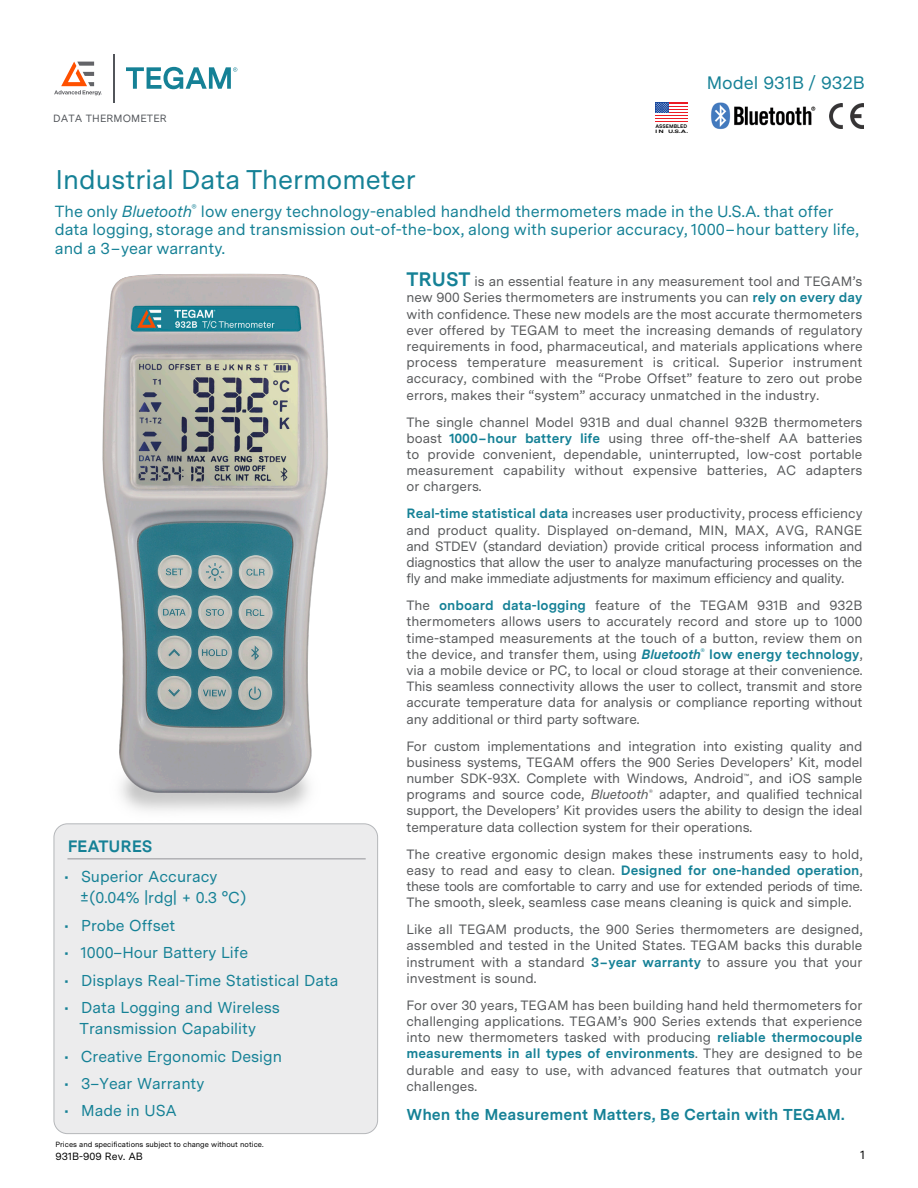
<style>
.page{position:relative;width:918px;height:1188px;background:#fff}
.page>*{position:absolute;margin:0;border:0;box-sizing:border-box;transform-origin:0 0}
.Headline{font:27px "Messina Sans";color:#158196}
.t1{font:18px "Messina Sans";color:#158196}
.Features_Headline{font:700 16.5px "Messina Sans";color:#158196}
.Tell_Em{font:16.2px/18.8px "Messina Sans";color:#158196}
.t2{font:15.75px/21px "Messina Sans";color:#158196}
.Body_Copy{font:700 15.75px "Messina Sans";color:#158196}
.Body_Copy-2{font:13.5px/16.2px "Messina Sans";color:#57595b;text-align:justify}
.t3{font:12px "Messina Sans";color:#000}
.t4{font:10.5px "Messina Sans";letter-spacing:.01em;color:#52555a}
.t5{font:10.5px "Messina Sans";color:#000}
.t6{font:7.5px "Messina Sans";color:#000}
.t7{font:700 5.1px "Messina Sans";color:#000}
.t8{font:700 4.8px "Messina Sans";color:#000;scale:1.5 1}
.s1{font-family:"Messina Sans Web";font-style:italic}
.s2{font-weight:700;font-size:19.5px;color:#158196}
.s3{font-weight:700;color:#158196}
.s4{font-family:"Messina Sans Web";font-weight:700;font-style:italic;color:#158196}
</style>
<div class="page">
<hr style="left:113px;top:54px;width:1px;height:48px;background:#52555a">
<svg style="left:54px;top:62px;width:48px;height:33px"></svg>
<svg style="left:126px;top:67px;width:111px;height:22px"></svg>
<img style="left:830px;top:104px;width:34px;height:24px">
<div style="left:655px;top:103px;width:32px;height:19px;background:#ec1b24"></div>
<svg style="left:656px;top:103px;width:32px;height:10px"></svg>
<hr style="left:655px;top:113px;width:33px;height:2px;background:#fff">
<hr style="left:655px;top:116px;width:33px;height:2px;background:#fff">
<hr style="left:655px;top:119px;width:33px;height:2px;background:#fff">
<img style="left:711px;top:102px;width:105px;height:27px">
<img style="left:102px;top:273px;width:226px;height:538px">
<div style="left:54px;top:824px;width:324px;height:310px;background:#ececed;border-radius:14px"></div>
<div style="left:54px;top:823px;width:324px;height:311px;border:1px solid #b5b7ba;border-radius:14px"></div>
<hr style="left:67px;top:858px;width:299px;height:1px;background:#939498">
<p class="t4" style="left:53px;top:110px;width:115px">DATA THERMOMETER</p>
<p class="Headline" style="left:56px;top:160px;width:362px">Industrial Data Thermometer</p>
<p class="t7" style="left:656px;top:123px;width:33px">ASSEMBLED</p>
<p class="t8" style="left:655px;top:128px;width:23px">IN U.S.A.</p>
<h2 class="t1" style="left:707px;top:69px;width:160px">Model 931B / 932B</h2>
<p class="Tell_Em" style="left:55px;top:201px;width:806px">The only <span class="s1">Bluetooth</span><sup>®</sup> low energy technology-enabled handheld thermometers made in the U.S.A. that offer data logging, storage and transmission out-of-the-box, along with superior accuracy, 1000–hour battery life, and a 3–year warranty.</p>
<p class="Features_Headline" style="left:68px;top:834px;width:86px">FEATURES</p>
<p class="t2" style="left:80px;top:866px;width:168px;text-indent:-15px">• Superior Accuracy ±(0.04% |rdg| + 0.3 °C)</p>
<p class="t2" style="left:64px;top:914px;width:112px">• Probe Offset</p>
<p class="t2" style="left:64px;top:942px;width:185px">• 1000–Hour Battery Life</p>
<p class="t2" style="left:64px;top:969px;width:276px">• Displays Real-Time Statistical Data</p>
<p class="t2" style="left:64px;top:997px;width:217px;text-align:center">• Data Logging and Wireless<br>Transmission Capability</p>
<p class="t2" style="left:64px;top:1045px;width:219px">• Creative Ergonomic Design</p>
<p class="t2" style="left:64px;top:1073px;width:141px">• 3–Year Warranty</p>
<p class="t2" style="left:64px;top:1100px;width:114px">• Made in USA</p>
<p class="t6" style="left:55px;top:1139px;width:210px">Prices and specifications subject to change without notice.</p>
<p class="t5" style="left:55px;top:1148px;width:89px">931B-909 Rev. AB</p>
<p class="Body_Copy-2" style="left:406px;top:273px;width:458px"><span class="s2">TRUST</span> is an essential feature in any measurement tool and TEGAM’s new 900 Series thermometers are instruments you can <span class="s3">rely on every day </span>with confidence. These new models are the most accurate thermometers ever offered by TEGAM to meet the increasing demands of regulatory requirements in food, pharmaceutical, and materials applications where process temperature measurement is critical. Superior instrument accuracy, combined with the “Probe Offset” feature to zero out probe errors, makes their “system” accuracy unmatched in the industry.</p>
<p class="Body_Copy-2" style="left:406px;top:413px;width:458px">The single channel Model 931B and dual channel 932B thermometers boast <span class="s3">1000–hour battery life</span> using three off-the-shelf AA batteries to provide convenient, dependable, uninterrupted, low-cost portable measurement capability without expensive batteries, AC adapters or chargers.</p>
<p class="Body_Copy-2" style="left:406px;top:505px;width:458px"><span class="s3">Real-time statistical data</span> increases user productivity, process efficiency and product quality. Displayed on-demand, MIN, MAX, AVG, RANGE and STDEV (standard deviation) provide critical process information and diagnostics that allow the user to analyze manufacturing processes on the fly and make immediate adjustments for maximum efficiency and quality.</p>
<p class="Body_Copy-2" style="left:406px;top:597px;width:458px">The <span class="s3">onboard data-logging</span> feature of the TEGAM 931B and 932B thermometers allows users to accurately record and store up to 1000 time-stamped measurements at the touch of a button, review them on the device, and transfer them, using <span class="s4">Bluetooth</span><sup>®</sup> <span class="s3">low energy technology</span>, via a mobile device or PC, to local or cloud storage at their convenience.<br>This seamless connectivity allows the user to collect, transmit and store accurate temperature data for analysis or compliance reporting without any additional or third party software.</p>
<p class="Body_Copy-2" style="left:406px;top:737px;width:458px">For custom implementations and integration into existing quality and business systems, TEGAM offers the 900 Series Developers’ Kit, model number SDK-93X. Complete with Windows, Android<sup>™</sup>, and iOS sample programs and source code, <span class="s1">Bluetooth</span><sup>®</sup> adapter, and qualified technical support, the Developers’ Kit provides users the ability to design the ideal temperature data collection system for their operations.</p>
<p class="Body_Copy-2" style="left:406px;top:845px;width:458px">The creative ergonomic design makes these instruments easy to hold, easy to read and easy to clean. <span class="s3">Designed for one-handed operation</span>, these tools are comfortable to carry and use for extended periods of time.<br>The smooth, sleek, seamless case means cleaning is quick and simple.</p>
<p class="Body_Copy-2" style="left:406px;top:921px;width:458px">Like all TEGAM products, the 900 Series thermometers are designed, assembled and tested in the United States. TEGAM backs this durable instrument with a standard <span class="s3">3–year warranty</span> to assure you that your investment is sound.</p>
<p class="Body_Copy-2" style="left:406px;top:997px;width:458px">For over 30 years, TEGAM has been building hand held thermometers for challenging applications. TEGAM’s 900 Series extends that experience into new thermometers tasked with producing <span class="s3">reliable thermocouple measurements in all types of environments</span>. They are designed to be durable and easy to use, with advanced features that outmatch your challenges.</p>
<p class="Body_Copy" style="left:406px;top:1103px;width:440px">When the Measurement Matters, Be Certain with TEGAM.</p>
<p class="t3" style="left:860px;top:1146px;width:6px">1</p>
</div>
